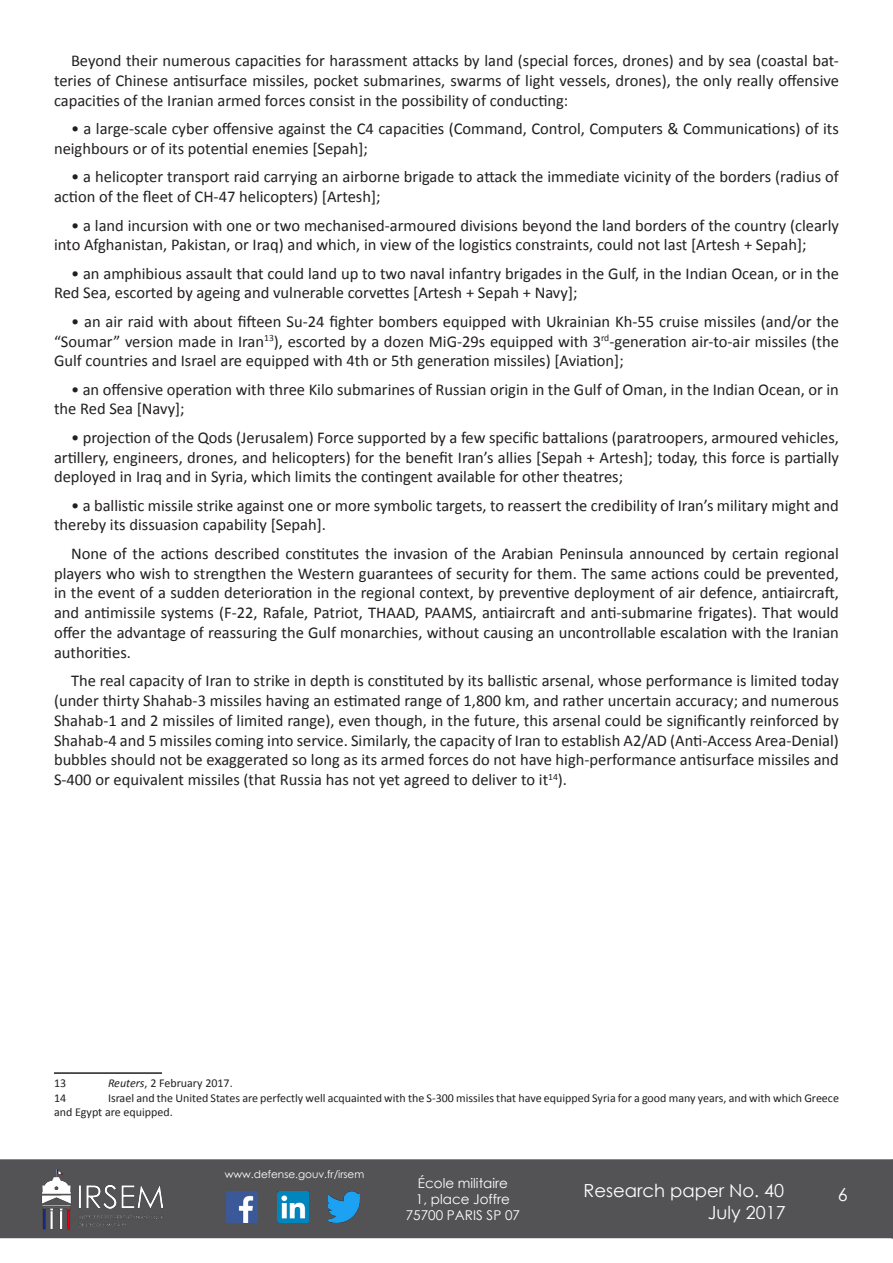
<style>
.page{position:relative;width:893px;height:1263px;background:#fff}
.page>*{position:absolute;margin:0;border:0;box-sizing:border-box;transform-origin:0 0}
.t1{font:18px/21.6px "Century Gothic";color:#fff;text-align:right}
.Texte_courant{font:16.5px/19.8px "Calibri";color:#231f20}
.t2{font:13.5px/16.2px "Century Gothic";color:#fff;text-align:center}
.NBP{font:12px/14.4px "Calibri";color:#231f20}
.t3{font:10.5px "Century Gothic";color:#fff}
.s1{font-style:italic}
</style>
<div class="page">
<div style="left:0;top:1159px;width:893px;height:79px;background:#535355;border:2px solid #535355"></div>
<img style="left:38px;top:1161px;width:127px;height:75px">
<img style="left:226px;top:1191px;width:32px;height:32px">
<img style="left:277px;top:1191px;width:32px;height:32px">
<img style="left:328px;top:1191px;width:32px;height:32px">
<svg style="left:891px;top:1159px;width:2px;height:79px"></svg>
<hr style="left:54px;top:1072px;width:108px;height:2px;background:#231f20">
<p class="Texte_courant" style="left:54px;top:51px;width:786px;text-align:justify;text-indent:17px">Beyond their numerous capacities for harassment attacks by land (special forces, drones) and by sea (coastal bat&shy;teries of Chinese antisurface missiles, pocket submarines, swarms of light vessels, drones), the only really offensive capacities of the Iranian armed forces consist in the possibility of conducting:</p>
<p class="Texte_courant" style="left:54px;top:119px;width:786px;text-indent:17px">• a large-scale cyber offensive against the C4 capacities (Command, Control, Computers &amp; Communications) of its neighbours or of its potential enemies [Sepah];</p>
<p class="Texte_courant" style="left:54px;top:167px;width:786px;text-indent:17px">• a helicopter transport raid carrying an airborne brigade to attack the immediate vicinity of the borders (radius of action of the fleet of CH-47 helicopters) [Artesh];</p>
<p class="Texte_courant" style="left:54px;top:215px;width:786px;text-indent:17px">• a land incursion with one or two mechanised-armoured divisions beyond the land borders of the country (clearly into Afghanistan, Pakistan, or Iraq) and which, in view of the logistics constraints, could not last [Artesh + Sepah];</p>
<p class="Texte_courant" style="left:54px;top:263px;width:786px;text-indent:17px">• an amphibious assault that could land up to two naval infantry brigades in the Gulf, in the Indian Ocean, or in the<br>Red Sea, escorted by ageing and vulnerable corvettes [Artesh + Sepah + Navy];</p>
<p class="Texte_courant" style="left:54px;top:311px;width:786px;text-align:justify;text-indent:17px">• an air raid with about fifteen Su-24 fighter bombers equipped with Ukrainian Kh-55 cruise missiles (and/or the “Soumar” version made in Iran<sup>13</sup>), escorted by a dozen MiG-29s equipped with 3<sup>rd</sup>-generation air-to-air missiles (the Gulf countries and Israel are equipped with 4th or 5th generation missiles) [Aviation];</p>
<p class="Texte_courant" style="left:54px;top:379px;width:786px;text-indent:17px">• an offensive operation with three Kilo submarines of Russian origin in the Gulf of Oman, in the Indian Ocean, or in the Red Sea [Navy];</p>
<p class="Texte_courant" style="left:54px;top:427px;width:786px;text-align:justify;text-indent:17px">• projection of the Qods (Jerusalem) Force supported by a few specific battalions (paratroopers, armoured vehicles, artillery, engineers, drones, and helicopters) for the benefit Iran’s allies [Sepah + Artesh]; today, this force is partially deployed in Iraq and in Syria, which limits the contingent available for other theatres;</p>
<p class="Texte_courant" style="left:54px;top:495px;width:786px;text-indent:17px">• a ballistic missile strike against one or more symbolic targets, to reassert the credibility of Iran’s military might and thereby its dissuasion capability [Sepah].</p>
<p class="Texte_courant" style="left:54px;top:543px;width:786px;text-align:justify;text-indent:17px">None of the actions described constitutes the invasion of the Arabian Peninsula announced by certain regional players who wish to strengthen the Western guarantees of security for them. The same actions could be prevented, in the event of a sudden deterioration in the regional context, by preventive deployment of air defence, antiaircraft, and antimissile systems (F-22, Rafale, Patriot, THAAD, PAAMS, antiaircraft and anti-submarine frigates). That would offer the advantage of reassuring the Gulf monarchies, without causing an uncontrollable escalation with the Iranian authorities.</p>
<p class="Texte_courant" style="left:54px;top:671px;width:786px;text-align:justify;text-indent:17px">The real capacity of Iran to strike in depth is constituted by its ballistic arsenal, whose performance is limited today (under thirty Shahab-3 missiles having an estimated range of 1,800 km, and rather uncertain accuracy; and numerous Shahab-1 and 2 missiles of limited range), even though, in the future, this arsenal could be significantly reinforced by Shahab-4 and 5 missiles coming into service. Similarly, the capacity of Iran to establish A2/AD (Anti-Access Area-Denial) bubbles should not be exaggerated so long as its armed forces do not have high-performance antisurface missiles and S-400 or equivalent missiles (that Russia has not yet agreed to deliver to it<sup>14</sup>).</p>
<p class="NBP" style="left:54px;top:1076px;width:14px">13</p>
<p class="NBP" style="left:108px;top:1076px;width:126px"><span class="s1">Reuters</span>, 2 February 2017.</p>
<p class="NBP" style="left:54px;top:1091px;width:14px">14</p>
<p class="NBP" style="left:54px;top:1091px;width:786px;text-indent:54px">Israel and the United States are perfectly well acquainted with the S-300 missiles that have equipped Syria for a good many years, and with which Greece and Egypt are equipped.</p>
<p class="t3" style="left:225px;top:1166px;width:141px">www.defense.gouv.fr/irsem</p>
<p class="t2" style="left:406px;top:1174px;width:116px">École militaire<br>1, place Joffre<br>75700 PARIS SP 07</p>
<p class="t1" style="left:584px;top:1179px;width:204px">Research paper No. 40<br>July 2017</p>
<p class="t1" style="left:838px;top:1183px;width:11px">6</p>
</div>
